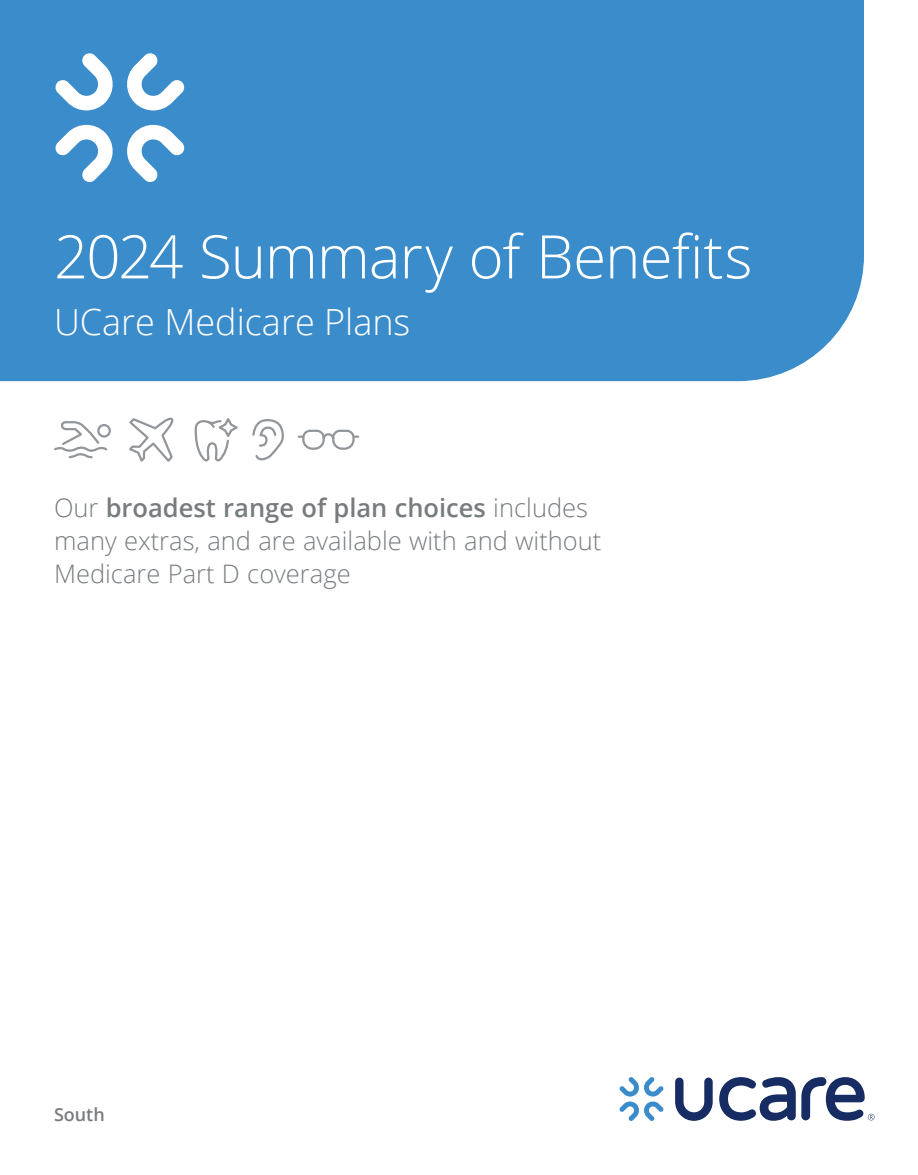
<style>
.page{position:relative;width:918px;height:1175px;background:#fff}
.page>*{position:absolute;margin:0;border:0;box-sizing:border-box;transform-origin:0 0}
.SB_cover_title{font:300 60px "Open Sans";letter-spacing:-.015em;color:#fff}
.SB_cover_subhead_under_headline{font:300 36px "Open Sans";color:#fff}
._03_Bullets{font:300 25.5px/33px "Open Sans";color:#777c7f}
.Body_text_13_16{font:600 18px "Open Sans";color:#777c7f}
.s1{font-weight:600}
</style>
<div class="page">
<div style="left:0;top:0;width:864px;height:381px;background:#3b8ccb"></div>
<svg style="left:125px;top:53px;width:60px;height:57px"></svg>
<svg style="left:55px;top:122px;width:60px;height:60px"></svg>
<svg style="left:55px;top:53px;width:60px;height:57px"></svg>
<svg style="left:125px;top:122px;width:60px;height:60px"></svg>
<svg style="left:619px;top:1077px;width:45px;height:43px"></svg>
<svg style="left:675px;top:1077px;width:38px;height:43px"></svg>
<svg style="left:719px;top:1077px;width:155px;height:43px"></svg>
<svg style="left:195px;top:418px;width:43px;height:44px"></svg>
<div style="left:97px;top:424px;width:14px;height:13px;border:2px solid #92969a;border-radius:50%"></div>
<svg style="left:54px;top:421px;width:55px;height:38px"></svg>
<svg style="left:129px;top:417px;width:45px;height:45px"></svg>
<svg style="left:252px;top:419px;width:32px;height:41px"></svg>
<svg style="left:299px;top:429px;width:59px;height:21px"></svg>
<p class="SB_cover_title" style="left:54px;top:215px;width:700px">2024 Summary of Benefits</p>
<p class="SB_cover_subhead_under_headline" style="left:54px;top:298px;width:358px">UCare Medicare Plans</p>
<p class="_03_Bullets" style="left:54px;top:491px;width:549px">Our <span class="s1">broadest range of plan choices</span> includes many extras, and are available with and without<br>Medicare Part D coverage</p>
<p class="Body_text_13_16" style="left:54px;top:1102px;width:52px">South</p>
</div>
